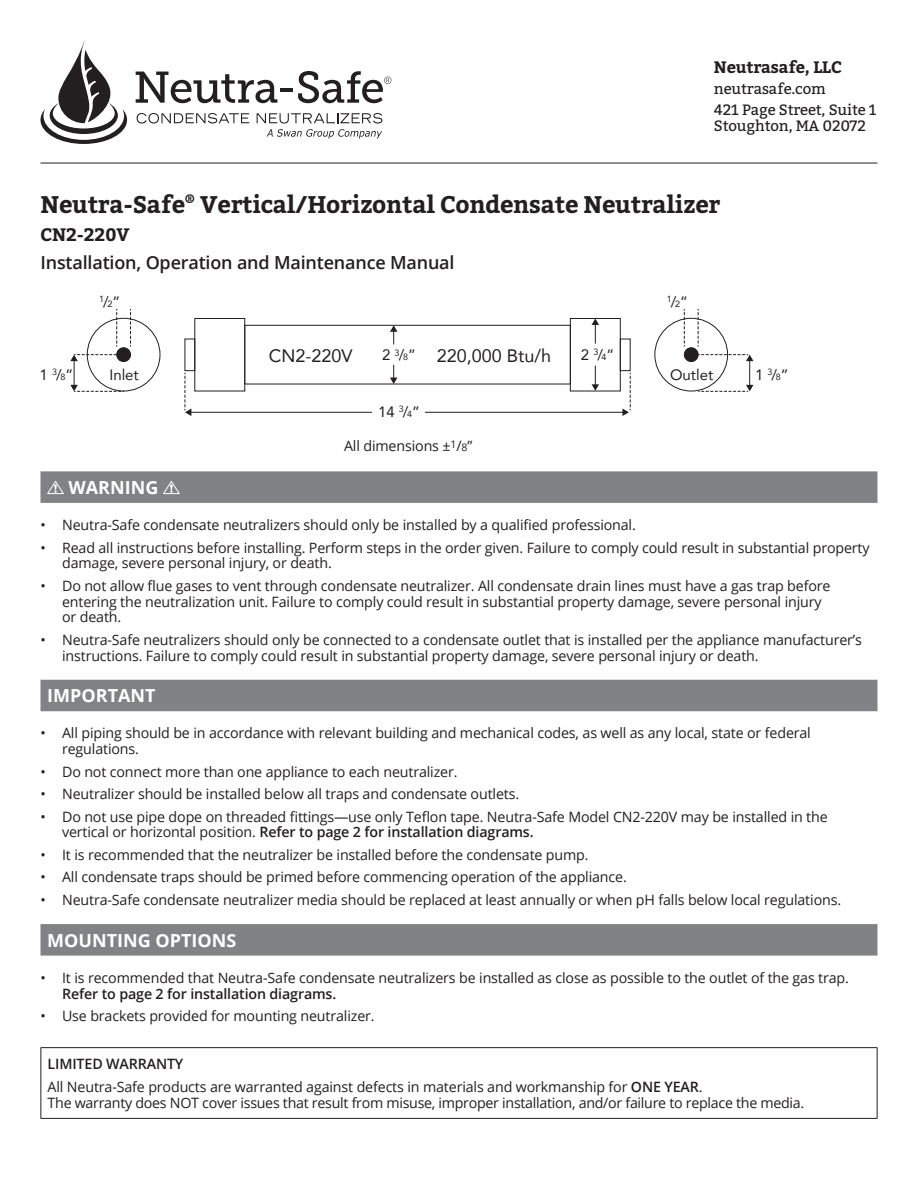
<style>
.page{position:relative;width:918px;height:1188px;background:#fff}
.page>*{position:absolute;margin:0;border:0;box-sizing:border-box;transform-origin:0 0}
.I_main{font:700 24px "Bitter";letter-spacing:-.01em;color:#231f20}
.IOM_title{font:600 18px "Open Sans";letter-spacing:-.01em;color:#231f20}
.I_Sub{font:700 18px "Open Sans";color:#fff}
.t1{font:18px "Avenir";color:#231f20}
.I_Main_2{font:700 18px "Bitter";letter-spacing:-.01em;color:#231f20}
.I_neutrasafe{font:700 16.5px "Bitter";letter-spacing:-.01em;color:#231f20}
.address_info{font:15px/16.5px "Bitter";letter-spacing:-.01em;color:#231f20}
.t2{font:15px "Avenir";color:#231f20}
.I_bod{font:14.25px/15.8px "Open Sans";letter-spacing:-.01em;color:#231f20}
.I_bod_no_ind{font:14.25px/15.8px "Open Sans";letter-spacing:-.02em;color:#231f20}
.I_bod-2{font:600 14.25px "Open Sans";letter-spacing:-.01em;color:#231f20}
.t3{font:9px "Avenir";color:#231f20}
.s1{font-size:9px}
.s2{font-size:15px}
.s3{font-size:10.5px}
.s4{font-weight:600}
</style>
<div class="page">
<hr style="left:40px;top:163px;width:838px;height:1px;background:#231f20">
<div style="left:40px;top:471px;width:838px;height:32px;background:#808285"></div>
<div style="left:40px;top:680px;width:838px;height:31px;background:#808285"></div>
<div style="left:40px;top:924px;width:838px;height:32px;background:#808285"></div>
<svg style="left:47px;top:481px;width:17px;height:14px"></svg>
<svg style="left:163px;top:481px;width:17px;height:14px"></svg>
<hr style="left:40px;top:1047px;width:838px;height:1px;background:#231f20">
<hr style="left:40px;top:1048px;width:1px;height:70px;background:#231f20">
<hr style="left:877px;top:1048px;width:1px;height:70px;background:#231f20">
<hr style="left:40px;top:1118px;width:838px;height:1px;background:#231f20">
<div style="left:244px;top:325px;width:327px;height:59px;border:1px solid #231f20"></div>
<div style="left:194px;top:318px;width:51px;height:73px;border:1px solid #231f20"></div>
<div style="left:185px;top:339px;width:10px;height:32px;border:1px solid #231f20"></div>
<div style="left:570px;top:318px;width:51px;height:73px;border:1px solid #231f20"></div>
<div style="left:620px;top:339px;width:11px;height:32px;border:1px solid #231f20"></div>
<div style="left:117px;top:348px;width:14px;height:14px;background:#231f20;border-radius:50%"></div>
<div style="left:116px;top:347px;width:15px;height:15px;border:1px solid #231f20;border-radius:50%"></div>
<hr style="left:190px;top:412px;width:434px;height:1px;background:#231f20">
<div style="left:373px;top:402px;width:52px;height:20px;background:#fff"></div>
<svg style="left:390px;top:325px;width:7px;height:19px"></svg>
<svg style="left:390px;top:365px;width:7px;height:19px"></svg>
<svg style="left:592px;top:318px;width:7px;height:26px"></svg>
<svg style="left:592px;top:366px;width:7px;height:25px"></svg>
<svg style="left:185px;top:373px;width:6px;height:43px"></svg>
<svg style="left:130px;top:309px;width:1px;height:38px"></svg>
<svg style="left:116px;top:309px;width:1px;height:38px"></svg>
<svg style="left:70px;top:354px;width:54px;height:38px"></svg>
<div style="left:684px;top:348px;width:14px;height:14px;background:#231f20;border-radius:50%"></div>
<div style="left:684px;top:347px;width:15px;height:15px;border:1px solid #231f20;border-radius:50%"></div>
<svg style="left:698px;top:309px;width:1px;height:38px"></svg>
<svg style="left:684px;top:309px;width:1px;height:38px"></svg>
<svg style="left:698px;top:354px;width:55px;height:38px"></svg>
<svg style="left:622px;top:373px;width:9px;height:43px"></svg>
<svg style="left:136px;top:72px;width:141px;height:31px"></svg>
<hr style="left:280px;top:88px;width:13px;height:4px;background:#231f20">
<svg style="left:298px;top:71px;width:93px;height:32px"></svg>
<svg style="left:137px;top:113px;width:112px;height:11px"></svg>
<svg style="left:40px;top:40px;width:87px;height:104px"></svg>
<svg style="left:257px;top:113px;width:125px;height:26px"></svg>
<p class="I_neutrasafe" style="left:714px;top:57px;width:129px">Neutrasafe, LLC</p>
<p class="address_info" style="left:714px;top:81px;width:113px">neutrasafe.com</p>
<p class="address_info" style="left:714px;top:101px;width:164px">421 Page Street, Suite 1<br>Stoughton, MA 02072</p>
<p class="I_main" style="left:40px;top:190px;width:681px">Neutra-Safe<sup>®</sup> Vertical/Horizontal Condensate Neutralizer</p>
<p class="I_Main_2" style="left:40px;top:224px;width:91px">CN2-220V</p>
<p class="IOM_title" style="left:40px;top:251px;width:416px">Installation, Operation and Maintenance Manual</p>
<p class="t2" style="left:40px;top:362px;width:35px">1 <sup>3</sup>/<span class="s1">8</span>”</p>
<p class="t3" style="left:99px;top:294px;width:23px">1<span class="s2">/</span>2<span class="s2">”</span></p>
<p class="t2" style="left:109px;top:362px;width:31px">Inlet</p>
<p class="t1" style="left:269px;top:341px;width:85px">CN2-220V</p>
<p class="t1" style="left:437px;top:341px;width:116px">220,000 Btu/h</p>
<p class="t2" style="left:382px;top:343px;width:35px">2 <sup>3</sup>/<span class="s1">8</span>”</p>
<p class="t2" style="left:378px;top:400px;width:43px">14 <sup>3</sup>/<span class="s1">4</span>”</p>
<p class="I_bod" style="left:344px;top:437px;width:130px">All dimensions ±<sup>1</sup>/<span class="s3">8</span>”</p>
<p class="t2" style="left:581px;top:342px;width:35px">2 <sup>3</sup>/<span class="s1">4</span>”</p>
<p class="t3" style="left:667px;top:294px;width:23px">1<span class="s2">/</span>2<span class="s2">”</span></p>
<p class="t2" style="left:670px;top:362px;width:45px">Outlet</p>
<p class="t2" style="left:755px;top:362px;width:35px">1 <sup>3</sup>/<span class="s1">8</span>”</p>
<p class="I_Sub" style="left:68px;top:475px;width:91px">WARNING</p>
<p class="I_bod" style="left:40px;top:517px;width:597px">• Neutra-Safe condensate neutralizers should only be installed by a qualified professional.</p>
<p class="I_bod" style="left:62px;top:539px;width:809px;text-indent:-22px">• Read all instructions before installing. Perform steps in the order given. Failure to comply could result in substantial property damage, severe personal injury, or death.</p>
<p class="I_bod" style="left:62px;top:577px;width:770px;text-indent:-22px">• Do not allow flue gases to vent through condensate neutralizer. All condensate drain lines must have a gas trap before entering the neutralization unit. Failure to comply could result in substantial property damage, severe personal injury or death.</p>
<p class="I_bod" style="left:62px;top:631px;width:801px;text-indent:-22px">• Neutra-Safe neutralizers should only be connected to a condensate outlet that is installed per the appliance manufacturer’s instructions. Failure to comply could result in substantial property damage, severe personal injury or death.</p>
<p class="I_Sub" style="left:47px;top:683px;width:110px">IMPORTANT</p>
<p class="I_bod" style="left:62px;top:725px;width:750px;text-indent:-22px">• All piping should be in accordance with relevant building and mechanical codes, as well as any local, state or federal regulations.</p>
<p class="I_bod" style="left:40px;top:763px;width:419px">• Do not connect more than one appliance to each neutralizer.</p>
<p class="I_bod" style="left:40px;top:786px;width:480px">• Neutralizer should be installed below all traps and condensate outlets.</p>
<p class="I_bod" style="left:62px;top:808px;width:767px;text-indent:-22px">• Do not use pipe dope on threaded fittings—use only Teflon tape. Neutra-Safe Model CN2-220V may be installed in the vertical or horizontal position. <span class="s4">Refer to page 2 for installation diagrams.</span></p>
<p class="I_bod" style="left:40px;top:847px;width:550px">• It is recommended that the neutralizer be installed before the condensate pump.</p>
<p class="I_bod" style="left:40px;top:869px;width:588px">• All condensate traps should be primed before commencing operation of the appliance.</p>
<p class="I_bod" style="left:40px;top:892px;width:802px">• Neutra-Safe condensate neutralizer media should be replaced at least annually or when pH falls below local regulations.</p>
<p class="I_Sub" style="left:47px;top:928px;width:191px">MOUNTING OPTIONS</p>
<p class="I_bod" style="left:62px;top:969px;width:788px;text-indent:-22px">• It is recommended that Neutra-Safe condensate neutralizers be installed as close as possible to the outlet of the gas trap.<br><span class="s4">Refer to page 2 for installation diagrams.</span></p>
<p class="I_bod" style="left:40px;top:1008px;width:336px">• Use brackets provided for mounting neutralizer.</p>
<p class="I_bod-2" style="left:48px;top:1054px;width:137px">LIMITED WARRANTY</p>
<p class="I_bod_no_ind" style="left:48px;top:1078px;width:758px">All Neutra-Safe products are warranted against defects in materials and workmanship for <span class="s4">ONE YEAR</span>.<br>The warranty does NOT cover issues that result from misuse, improper installation, and/or failure to replace the media.</p>
</div>
